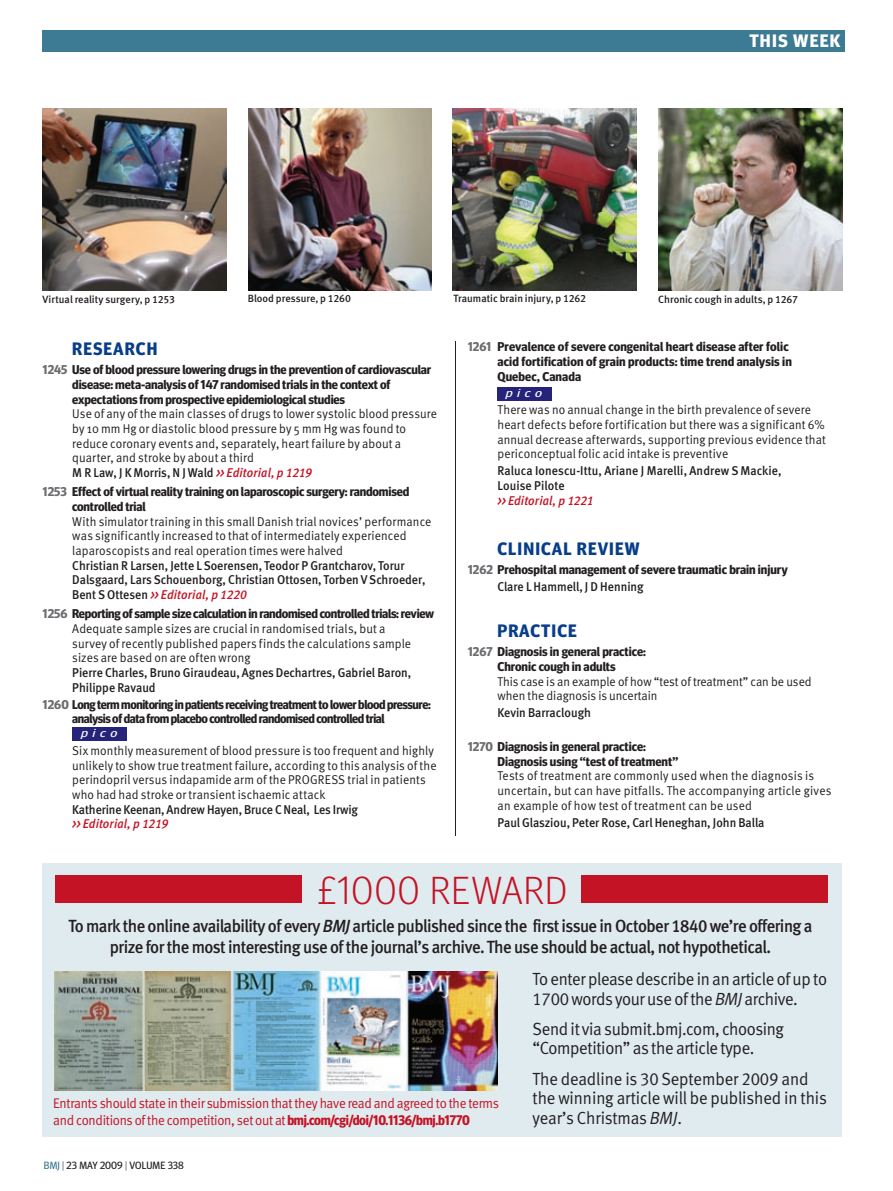
<style>
.page{position:relative;width:893px;height:1191px;background:#fff}
.page>*{position:absolute;margin:0;border:0;box-sizing:border-box;transform-origin:0 0}
.t1{font:300 39px "Meta Headline OT";letter-spacing:.035em;color:#c41324}
.t2{font:700 18px "Meta Headline OT";letter-spacing:.06em;color:#083e89}
.t3{font:700 18px "Meta Headline OT";letter-spacing:.06em;color:#fff}
.t4{font:17.7px/19.5px "Meta Normal LF";letter-spacing:-.02em;color:#231f20;scale:.95 1}
.t5{font:17.55px/20.5px "Meta Medium LF";letter-spacing:-.03em;color:#231f20;text-align:center;scale:.95 1}
.t6{font:13.95px/17px "Meta Normal LF";letter-spacing:-.02em;color:#c41324;scale:.95 1}
.t7{font:12.75px/14.7px "Meta Normal";letter-spacing:.01em;color:#231f20;scale:.95 1}
.t8{font:700 12.75px/14.7px "Meta Headline OT";letter-spacing:-.01em;color:#231f20}
.t9{font:12.75px/14.9px "Meta Medium LF";color:#231f20;scale:.95 1}
.t10{font:12.75px/14.7px "Meta Normal LF";letter-spacing:.015em;color:#231f20;scale:.95 1}
.t11{font:700 12.75px/14.7px "Meta Headline OT";letter-spacing:-.03em;color:#231f20}
.t12{font:700 12.75px/14.7px "Meta Headline OT";letter-spacing:.01em;color:#231f20}
.t13{font:italic 12.75px "Meta Medium LF";letter-spacing:.01em;color:#c41324;scale:.95 1}
.t14{font:italic 11.55px "Meta Headline OT";color:#fff;scale:1.2 1}
.t15{font:10.5px "Meta Medium LF";color:#231f20}
.t16{font:10.5px "Meta Headline OT";color:#231f20}
.s1{color:#6c6d70}
.s2{font-style:italic;color:#c41324}
.s3{font-style:italic}
.s4{font-family:"Meta Headline OT";font-weight:700}
.s5{color:#3c7b93}
.s6{font-weight:300}
</style>
<div class="page">
<div style="left:43px;top:30px;width:802px;height:21px;background:#3c7b93"></div>
<img style="left:248px;top:108px;width:184px;height:182px">
<img style="left:453px;top:108px;width:184px;height:182px">
<img style="left:43px;top:108px;width:183px;height:182px">
<img style="left:658px;top:108px;width:184px;height:182px">
<hr style="left:455px;top:341px;width:1px;height:495px;background:#231f20">
<div style="left:43px;top:863px;width:799px;height:274px;background:#e0ebf0"></div>
<div style="left:55px;top:875px;width:247px;height:28px;background:#c41324"></div>
<div style="left:581px;top:875px;width:247px;height:28px;background:#c41324"></div>
<div style="left:72px;top:727px;width:55px;height:13px;background:#26237b"></div>
<div style="left:497px;top:387px;width:54px;height:13px;background:#26237b"></div>
<img style="left:55px;top:971px;width:443px;height:119px">
<h2 class="t3" style="left:749px;top:30px;width:92px">THIS WEEK</h2>
<p class="t15" style="left:43px;top:293px;width:134px">Virtual reality surgery, p 1253</p>
<p class="t15" style="left:248px;top:292px;width:105px">Blood pressure, p 1260</p>
<p class="t15" style="left:454px;top:292px;width:134px">Traumatic brain injury, p 1262</p>
<p class="t12" style="left:497px;top:339px;width:296px;text-indent:-30px"><span class="s1">1261</span> Prevalence of severe congenital heart disease after folic acid fortification of grain products: time trend analysis in<br>Quebec, Canada</p>
<p class="t7" style="left:497px;top:402px;width:347px">There was no annual change in the birth prevalence of severe heart defects before fortification but there was a significant 6% annual decrease afterwards, supporting previous evidence that periconceptual folic acid intake is preventive</p>
<p class="t9" style="left:497px;top:463px;width:301px">Raluca Ionescu-Ittu , Ariane J Marelli , Andrew S Mackie ,<br>Louise Pilote</p>
<p class="t13" style="left:497px;top:492px;width:103px">&gt;&gt; Editorial, p 1221</p>
<h2 class="t2" style="left:497px;top:538px;width:144px">CLINICAL REVIEW</h2>
<p class="t8" style="left:468px;top:562px;width:321px"><span class="s1">1262</span> Prehospital management of severe traumatic brain injury</p>
<p class="t9" style="left:497px;top:579px;width:155px">Clare L Hammell, J D Henning</p>
<h2 class="t2" style="left:497px;top:620px;width:81px">PRACTICE</h2>
<p class="t8" style="left:468px;top:644px;width:180px;text-align:center"><span class="s1">1267</span> Diagnosis in general practice:<br>Chronic cough in adults</p>
<p class="t10" style="left:497px;top:674px;width:332px">This case is an example of how “test of treatment” can be used when the diagnosis is uncertain</p>
<p class="t9" style="left:497px;top:705px;width:100px">Kevin Barraclough</p>
<p class="t8" style="left:497px;top:739px;width:182px;text-indent:-30px"><span class="s1">1270</span> Diagnosis in general practice:<br>Diagnosis using “test of treatment”</p>
<p class="t10" style="left:497px;top:768px;width:353px">Tests of treatment are commonly used when the diagnosis is uncertain, but can have pitfalls. The accompanying article gives an example of how test of treatment can be used</p>
<p class="t9" style="left:497px;top:814px;width:282px">Paul Glasziou, Peter Rose, Carl Heneghan, John Balla</p>
<p class="t15" style="left:658px;top:293px;width:141px">Chronic cough in adults, p 1267</p>
<h2 class="t2" style="left:72px;top:338px;width:87px">RESEARCH</h2>
<p class="t8" style="left:72px;top:362px;width:360px;text-indent:-30px"><span class="s1">1245</span> Use of blood pressure lowering drugs in the prevention of cardiovascular disease: meta-analysis of 147 randomised trials in the context of expectations from prospective epidemiological studies</p>
<p class="t7" style="left:72px;top:406px;width:385px">Use of any of the main classes of drugs to lower systolic blood pressure by 10 mm Hg or diastolic blood pressure by 5 mm Hg was found to reduce coronary events and, separately, heart failure by about a quarter, and stroke by about a third</p>
<p class="t9" style="left:72px;top:465px;width:254px">M R Law, J K Morris, N J Wald <span class="s2">&gt;&gt; Editorial, p 1219</span></p>
<p class="t8" style="left:72px;top:484px;width:339px;text-indent:-30px"><span class="s1">1253</span> Effect of virtual reality training on laparoscopic surgery: randomised controlled trial</p>
<p class="t7" style="left:72px;top:513px;width:379px">With simulator training in this small Danish trial novices’ performance was significantly increased to that of intermediately experienced laparoscopists and real operation times were halved</p>
<p class="t9" style="left:72px;top:558px;width:373px">Christian R Larsen, Jette L Soerensen, Teodor P Grantcharov, Torur<br>Dalsgaard, Lars Schouenborg, Christian Ottosen, Torben V Schroeder,<br>Bent S Ottesen <span class="s2">&gt;&gt; Editorial, p 1220</span></p>
<p class="t8" style="left:43px;top:606px;width:393px"><span class="s1">1256</span> Reporting of sample size calculation in randomised controlled trials: review</p>
<p class="t7" style="left:72px;top:621px;width:358px">Adequate sample sizes are crucial in randomised trials, but a survey of recently published papers finds the calculations sample sizes are based on are often wrong</p>
<p class="t9" style="left:72px;top:665px;width:358px">Pierre Charles, Bruno Giraudeau, Agnes Dechartres, Gabriel Baron,<br>Philippe Ravaud</p>
<p class="t11" style="left:72px;top:696px;width:360px;text-indent:-30px"><span class="s1">1260</span> Long term monitoring in patients receiving treatment to lower blood pressure: analysis of data from placebo controlled randomised controlled trial</p>
<p class="t7" style="left:72px;top:743px;width:385px">Six monthly measurement of blood pressure is too frequent and highly unlikely to show true treatment failure, according to this analysis of the perindopril versus indapamide arm of the PROGRESS trial in patients who had had stroke or transient ischaemic attack</p>
<p class="t9" style="left:72px;top:802px;width:302px">Katherine Keenan, Andrew Hayen , Bruce C Neal, Les Irwig</p>
<p class="t13" style="left:72px;top:816px;width:102px">&gt;&gt; Editorial, p 1219</p>
<p class="t14" style="left:505px;top:386px;width:35px">pico</p>
<p class="t14" style="left:80px;top:726px;width:35px">pico</p>
<h1 class="t1" style="left:317px;top:866px;width:251px">£1000 REWARD</h1>
<h3 class="t5" style="left:68px;top:915px;width:785px">To mark the online availability of every <span class="s3">BMJ</span> article published since the first issue in October 1840 we’re offering a prize for the most interesting use of the journal’s archive. The use should be actual, not hypothetical.</h3>
<p class="t6" style="left:53px;top:1094px;width:471px">Entrants should state in their submission that they have read and agreed to the terms and conditions of the competition, set out at <span class="s4">bmj.com/cgi/doi/10.1136/bmj.b1770</span></p>
<p class="t16" style="left:44px;top:1159px;width:141px"><span class="s5">BMJ</span> <span class="s6">|</span> 23 MAY 2009 <span class="s6">|</span> VOLUME 338</p>
<h3 class="t4" style="left:533px;top:969px;width:311px">To enter please describe in an article of up to<br>1700 words your use of the <span class="s3">BMJ</span> archive.</h3>
<h3 class="t4" style="left:533px;top:1018px;width:266px">Send it via submit.bmj.com, choosing “Competition” as the article type.</h3>
<h3 class="t4" style="left:533px;top:1068px;width:311px">The deadline is 30 September 2009 and the winning article will be published in this year’s Christmas <span class="s3">BMJ</span>.</h3>
</div>
